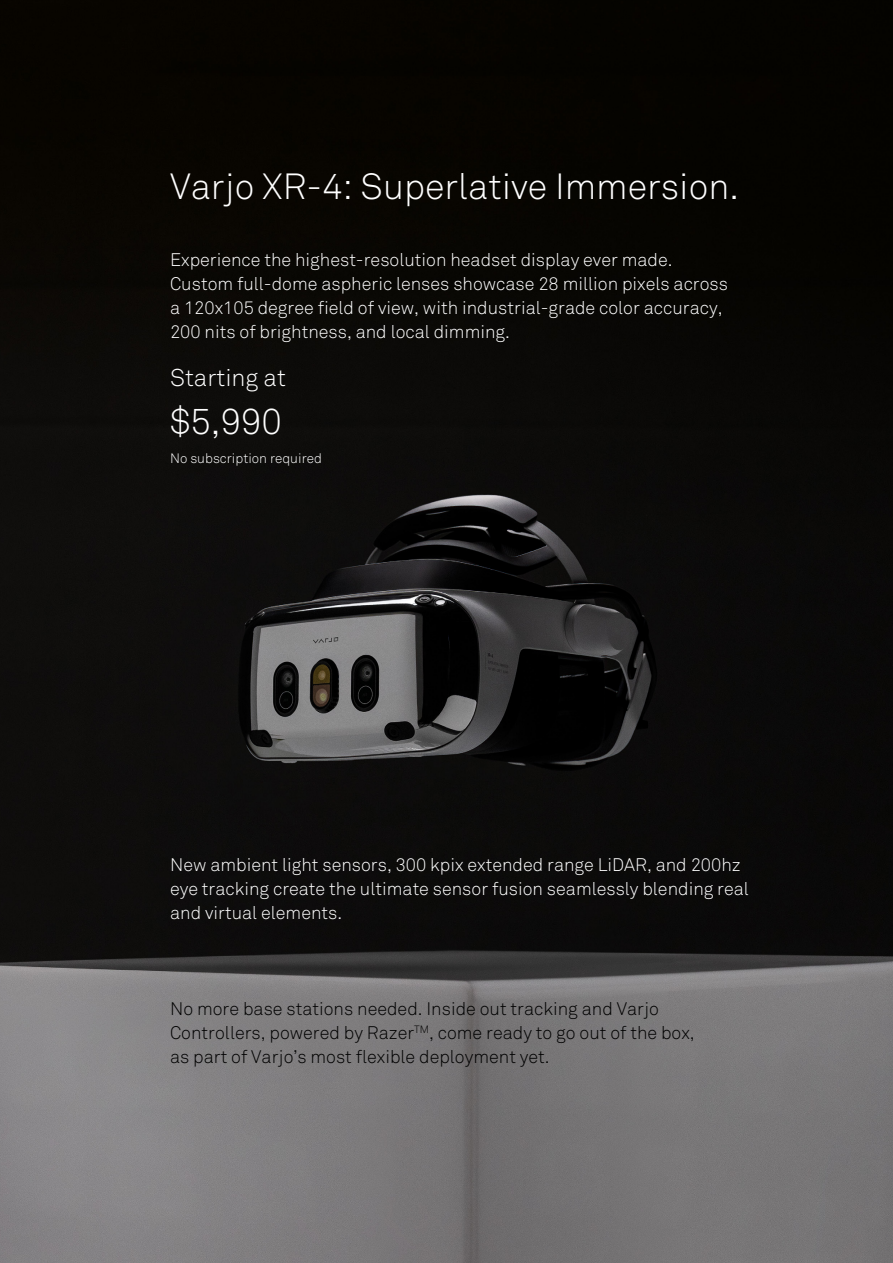
<style>
.page{position:relative;width:893px;height:1263px;background:#fff}
.page>*{position:absolute;margin:0;border:0;box-sizing:border-box;transform-origin:0 0}
.t1{font:300 36px "Akkurat";color:#fff}
.t2{font:300 24px "Akkurat";color:#fff}
.t3{font:300 18px/24px "Akkurat";color:#fff}
.t4{font:300 18px/24px "Akkurat";color:#000}
.t5{font:300 13.5px "Akkurat";color:#fff}
</style>
<div class="page">
<img style="left:0;top:0;width:893px;height:1263px">
<p class="t1" style="left:170px;top:165px;width:570px">Varjo XR-4: Superlative Immersion.</p>
<p class="t3" style="left:170px;top:248px;width:559px">Experience the highest-resolution headset display ever made.<br>Custom full-dome aspheric lenses showcase 28 million pixels across a 120x105 degree field of view, with industrial-grade color accuracy, 200 nits of brightness, and local dimming.</p>
<p class="t2" style="left:170px;top:364px;width:117px">Starting at</p>
<p class="t1" style="left:170px;top:401px;width:113px">$5,990</p>
<p class="t5" style="left:170px;top:450px;width:153px">No subscription required</p>
<p class="t3" style="left:170px;top:853px;width:580px">New ambient light sensors, 300 kpix extended range LiDAR, and 200hz eye tracking create the ultimate sensor fusion seamlessly blending real and virtual elements.</p>
<p class="t4" style="left:170px;top:997px;width:526px">No more base stations needed. Inside out tracking and Varjo<br>Controllers, powered by Razer<sup>TM</sup>, come ready to go out of the box, as part of Varjo’s most flexible deployment yet.</p>
</div>
